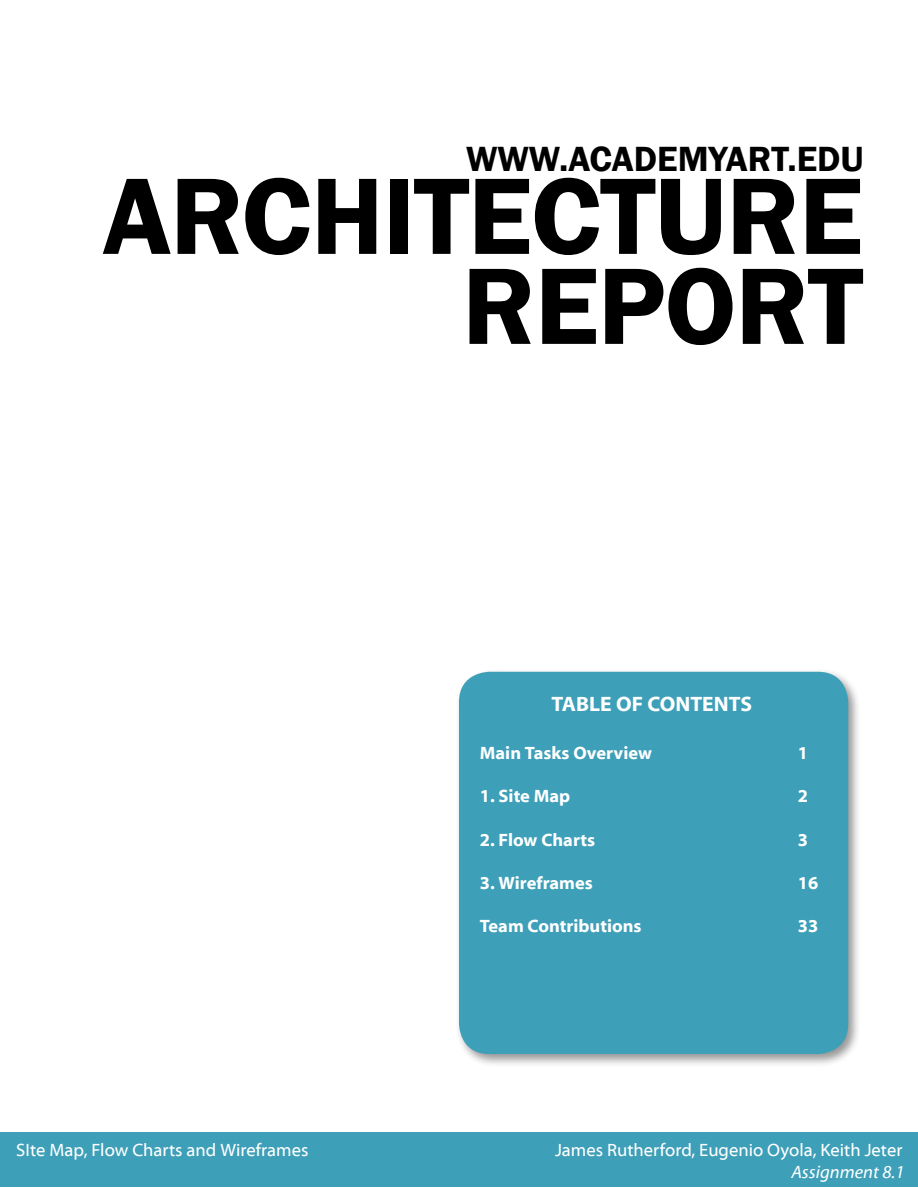
<style>
.page{position:relative;width:918px;height:1188px;background:#fff}
.page>*{position:absolute;margin:0;border:0;box-sizing:border-box;transform-origin:0 0}
.t1{font:600 112.5px/90px "Franklin Gothic";letter-spacing:-.01em;color:#000;text-align:right}
.t2{font:600 36px "Franklin Gothic";color:#000}
.t3{font:700 21px "Myriad Web Pro";color:#fff}
.t4{font:700 18px "Myriad Web Pro";color:#fff}
.t5{font:18px "Myriad Web Pro";color:#fff}
.t6{font:italic 18px "Myriad Web Pro";color:#fff}
</style>
<div class="page">
<div style="left:0;top:1132px;width:918px;height:54px;background:#3d9fb8"></div>
<div style="left:455px;top:668px;width:407px;height:400px;background:#000;opacity:.41"></div>
<div style="left:459px;top:672px;width:389px;height:382px;background:#3d9fb8;border-radius:30px"></div>
<h2 class="t2" style="left:466px;top:137px;width:399px">WWW.ACADEMYART.EDU</h2>
<h1 class="t1" style="left:103px;top:173px;width:762px">ARCHITECTURE<br>REPORT</h1>
<p class="t5" style="left:16px;top:1140px;width:294px">SIte Map, Flow Charts and Wireframes</p>
<p class="t3" style="left:552px;top:692px;width:202px">Table of Contents</p>
<p class="t4" style="left:480px;top:743px;width:174px">Main Tasks Overview</p>
<p class="t4" style="left:798px;top:743px;width:12px">1</p>
<p class="t4" style="left:480px;top:786px;width:92px">1. Site Map</p>
<p class="t4" style="left:798px;top:786px;width:12px">2</p>
<p class="t4" style="left:480px;top:830px;width:117px">2. Flow Charts</p>
<p class="t4" style="left:798px;top:830px;width:12px">3</p>
<p class="t4" style="left:480px;top:873px;width:114px">3. Wireframes</p>
<p class="t4" style="left:798px;top:873px;width:22px">16</p>
<p class="t4" style="left:480px;top:916px;width:163px">Team Contributions</p>
<p class="t4" style="left:798px;top:916px;width:22px">33</p>
<p class="t5" style="left:555px;top:1140px;width:349px">James Rutherford, Eugenio Oyola, Keith Jeter</p>
<p class="t6" style="left:791px;top:1162px;width:115px">Assignment 8.1</p>
</div>
